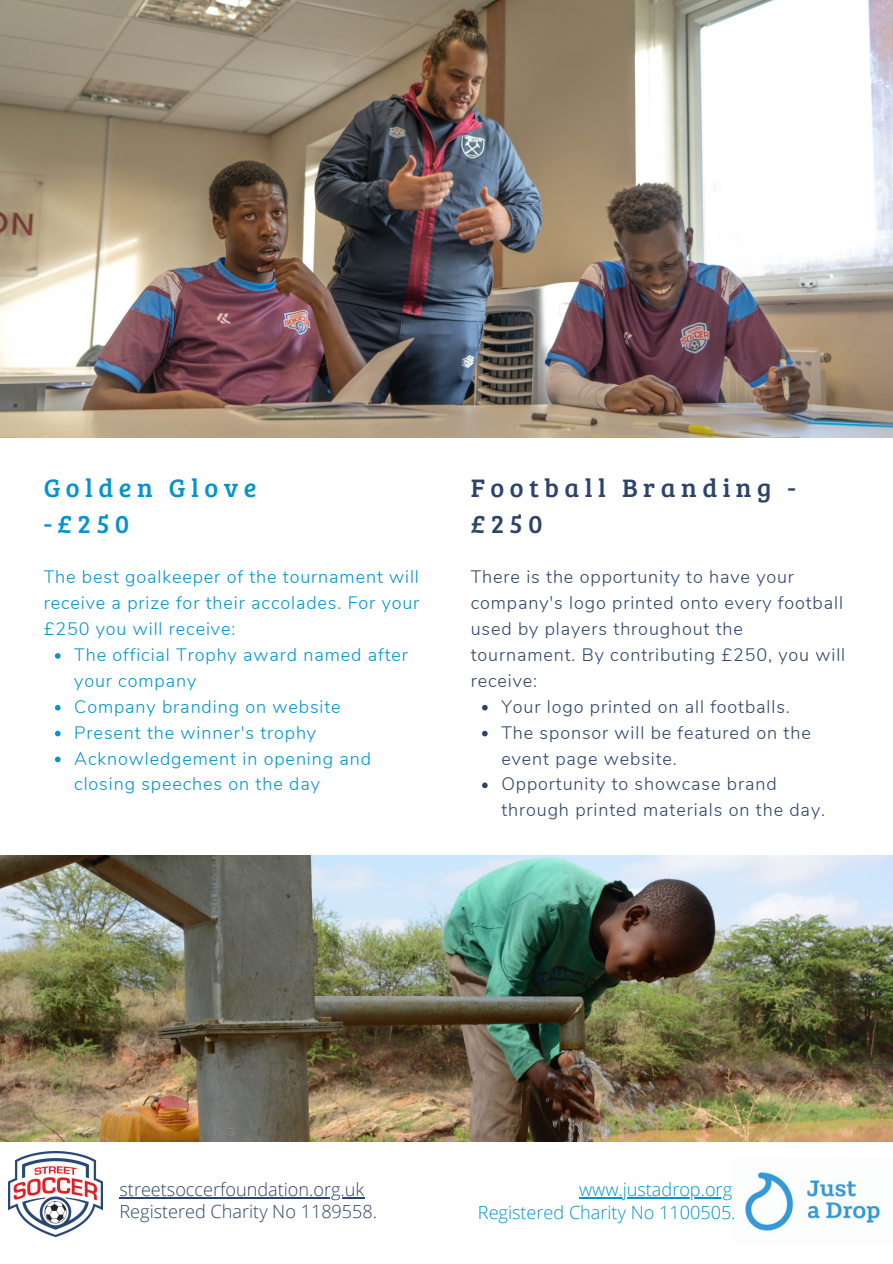
<style>
.page{position:relative;width:893px;height:1264px;background:#fff}
.page>*{position:absolute;margin:0;border:0;box-sizing:border-box;transform-origin:0 0}
.t1{font:26.1px/36px "Bree Serif";letter-spacing:.21em;color:#2c446b}
.t2{font:26.1px/36px "Bree Serif";letter-spacing:.21em;color:#0394cb}
.t3{font:300 18.15px "Open Sans";color:#2c446b}
.t4{font:300 18.15px "Open Sans";color:#0394cb}
.t5{font:300 18px/25.8px "Nunito";letter-spacing:.05em;color:#2c446b}
.t6{font:300 18px/25.8px "Nunito";letter-spacing:.05em;color:#0394cb}
</style>
<div class="page">
<img style="left:745px;top:1172px;width:135px;height:59px">
<img style="left:9px;top:1151px;width:93px;height:85px">
<img style="left:0;top:0;width:892px;height:438px">
<img style="left:0;top:855px;width:892px;height:286px">
<hr style="left:579px;top:1197px;width:153px;height:1px;background:#0394cb">
<hr style="left:119px;top:1197px;width:245px;height:1px;background:#2c446b">
<svg style="left:55px;top:653px;width:6px;height:5px"></svg>
<svg style="left:55px;top:705px;width:6px;height:5px"></svg>
<svg style="left:55px;top:730px;width:6px;height:6px"></svg>
<svg style="left:55px;top:756px;width:6px;height:6px"></svg>
<svg style="left:482px;top:705px;width:5px;height:5px"></svg>
<svg style="left:482px;top:730px;width:5px;height:6px"></svg>
<svg style="left:482px;top:782px;width:5px;height:6px"></svg>
<p class="t2" style="left:44px;top:469px;width:214px">Golden Glove -£250</p>
<p class="t1" style="left:471px;top:469px;width:326px">Football Branding - £250</p>
<p class="t6" style="left:44px;top:564px;width:377px;text-align:justify">The best goalkeeper of the tournament will receive a prize for their accolades. For your £250 you will receive:</p>
<p class="t6" style="left:74px;top:642px;width:335px">The official Trophy award named after your company</p>
<p class="t6" style="left:74px;top:694px;width:268px">Company branding on website</p>
<p class="t6" style="left:74px;top:719px;width:243px">Present the winner's trophy</p>
<p class="t6" style="left:74px;top:745px;width:298px">Acknowledgement in opening and closing speeches on the day</p>
<p class="t5" style="left:471px;top:564px;width:376px">There is the opportunity to have your company's logo printed onto every football used by players throughout the tournament. By contributing £250, you will receive:</p>
<p class="t5" style="left:501px;top:694px;width:290px">Your logo printed on all footballs.</p>
<p class="t5" style="left:501px;top:719px;width:311px">The sponsor will be featured on the event page website.</p>
<p class="t5" style="left:501px;top:771px;width:325px">Opportunity to showcase brand through printed materials on the day.</p>
<p class="t3" style="left:119px;top:1176px;width:246px">streetsoccerfoundation.org.uk</p>
<p class="t4" style="left:579px;top:1176px;width:154px">www.justadrop.org</p>
<h1 class="t3" style="left:119px;top:1198px;width:259px">Registered Charity No 1189558.</h1>
<p class="t4" style="left:478px;top:1199px;width:259px">Registered Charity No 1100505.</p>
</div>
